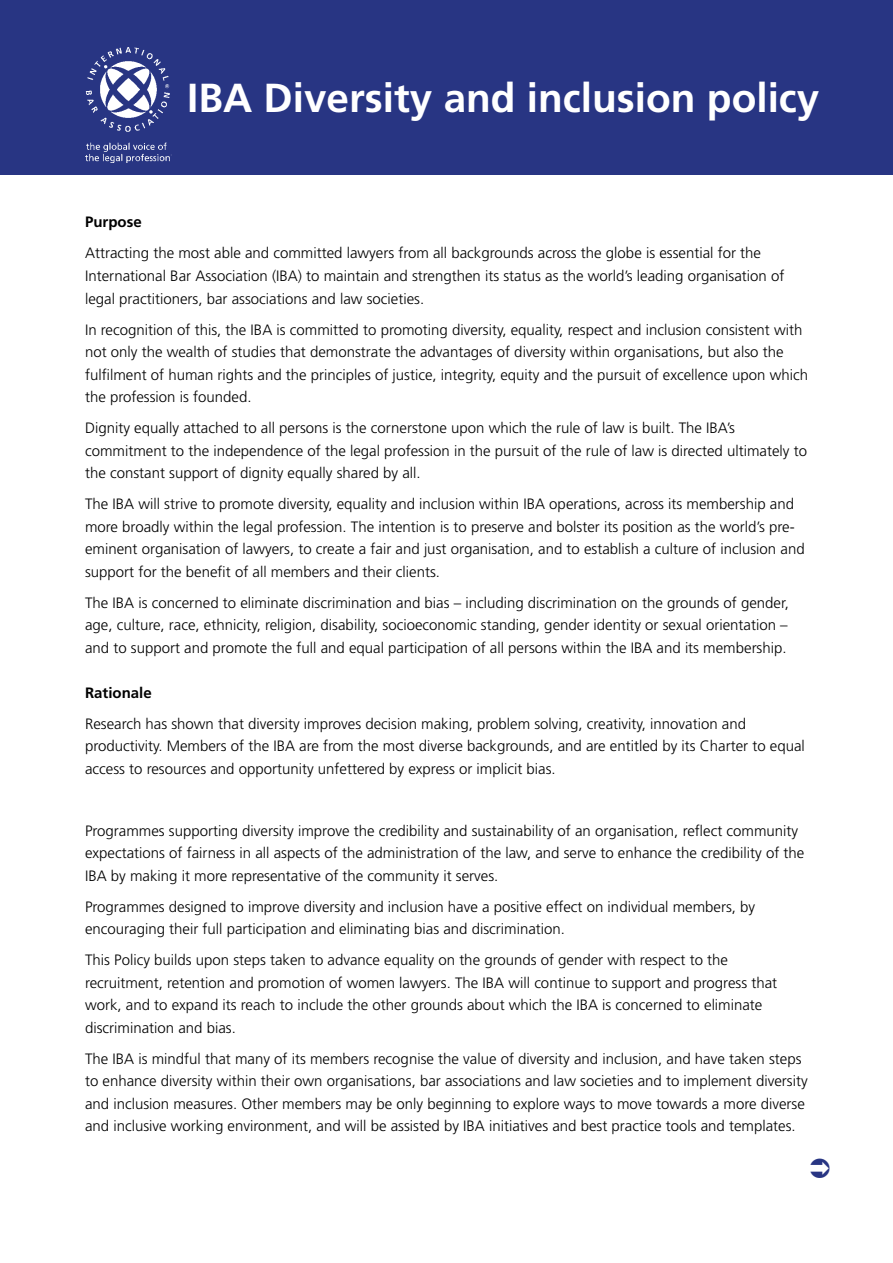
<style>
.page{position:relative;width:893px;height:1263px;background:#fff}
.page>*{position:absolute;margin:0;border:0;box-sizing:border-box;transform-origin:0 0}
.t1{font:700 40.5px "Frutiger";color:#fff}
.t2{font:300 15px/22.5px "Frutiger";color:#000}
.t3{font:700 15px "Frutiger";color:#000}
</style>
<div class="page">
<div style="left:0;top:0;width:893px;height:174px;background:#283583"></div>
<img style="left:85px;top:48px;width:87px;height:114px">
<h1 class="t1" style="left:187px;top:74px;width:634px">IBA Diversity and inclusion policy</h1>
<p class="t3" style="left:85px;top:213px;width:58px">Purpose</p>
<p class="t2" style="left:85px;top:242px;width:701px">Attracting the most able and committed lawyers from all backgrounds across the globe is essential for the<br>International Bar Association (IBA) to maintain and strengthen its status as the world’s leading organisation of legal practitioners, bar associations and law societies.</p>
<p class="t2" style="left:85px;top:318px;width:724px">In recognition of this, the IBA is committed to promoting diversity, equality, respect and inclusion consistent with not only the wealth of studies that demonstrate the advantages of diversity within organisations, but also the fulfilment of human rights and the principles of justice, integrity, equity and the pursuit of excellence upon which the profession is founded.</p>
<p class="t2" style="left:85px;top:417px;width:724px">Dignity equally attached to all persons is the cornerstone upon which the rule of law is built. The IBA’s commitment to the independence of the legal profession in the pursuit of the rule of law is directed ultimately to the constant support of dignity equally shared by all.</p>
<p class="t2" style="left:85px;top:493px;width:721px">The IBA will strive to promote diversity, equality and inclusion within IBA operations, across its membership and more broadly within the legal profession. The intention is to preserve and bolster its position as the world’s pre&shy;eminent organisation of lawyers, to create a fair and just organisation, and to establish a culture of inclusion and support for the benefit of all members and their clients.</p>
<p class="t2" style="left:85px;top:591px;width:705px;text-align:justify">The IBA is concerned to eliminate discrimination and bias – including discrimination on the grounds of gender, age, culture, race, ethnicity, religion, disability, socioeconomic standing, gender identity or sexual orientation – and to support and promote the full and equal participation of all persons within the IBA and its membership.</p>
<p class="t3" style="left:85px;top:683px;width:68px">Rationale</p>
<p class="t2" style="left:85px;top:712px;width:721px">Research has shown that diversity improves decision making, problem solving, creativity, innovation and productivity. Members of the IBA are from the most diverse backgrounds, and are entitled by its Charter to equal access to resources and opportunity unfettered by express or implicit bias.</p>
<p class="t2" style="left:85px;top:819px;width:721px">Programmes supporting diversity improve the credibility and sustainability of an organisation, reflect community expectations of fairness in all aspects of the administration of the law, and serve to enhance the credibility of the<br>IBA by making it more representative of the community it serves.</p>
<p class="t2" style="left:85px;top:895px;width:672px">Programmes designed to improve diversity and inclusion have a positive effect on individual members, by encouraging their full participation and eliminating bias and discrimination.</p>
<p class="t2" style="left:85px;top:949px;width:694px">This Policy builds upon steps taken to advance equality on the grounds of gender with respect to the recruitment, retention and promotion of women lawyers. The IBA will continue to support and progress that work, and to expand its reach to include the other grounds about which the IBA is concerned to eliminate discrimination and bias.</p>
<p class="t2" style="left:85px;top:1047px;width:724px">The IBA is mindful that many of its members recognise the value of diversity and inclusion, and have taken steps to enhance diversity within their own organisations, bar associations and law societies and to implement diversity and inclusion measures. Other members may be only beginning to explore ways to move towards a more diverse and inclusive working environment, and will be assisted by IBA initiatives and best practice tools and templates.</p>
</div>
